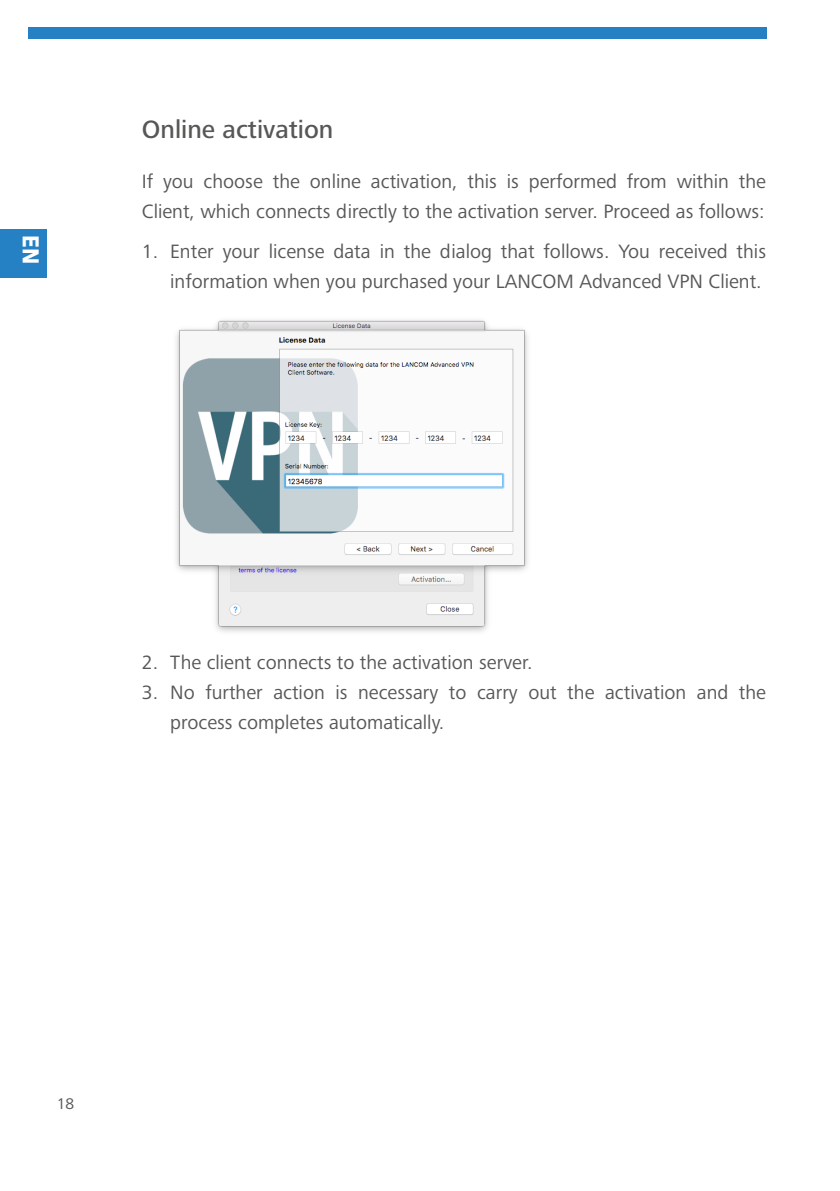
<style>
.page{position:relative;width:840px;height:1191px;background:#fff}
.page>*{position:absolute;margin:0;border:0;box-sizing:border-box;transform-origin:0 0}
.t1{font:500 26px "Frutiger Next Pro";color:#575756}
.t2{font:700 24px "Klavika Basic";color:#fff}
.t3{font:20px/30px "Frutiger Next Pro";color:#575756}
.t4{font:16px "Frutiger Next Pro";color:#575756}
</style>
<div class="page">
<div style="left:28px;top:27px;width:737px;height:12px;background:#2581c4"></div>
<div style="left:0;top:230px;width:46px;height:48px;background:#2581c4"></div>
<img style="left:176px;top:320px;width:352px;height:312px">
<p class="t2" style="left:48px;top:235px;width:31px;rotate:90deg">EN</p>
<h1 class="t1" style="left:142px;top:115px;width:193px">Online activation</h1>
<p class="t3" style="left:142px;top:167px;width:625px">If you choose the online activation, this is performed from within the<br>Client, which connects directly to the activation server. Proceed as follows:</p>
<p class="t3" style="left:142px;top:237px;width:625px;text-align:right">1. Enter your license data in the dialog that follows. You received this information when you purchased your LANCOM Advanced VPN Client.</p>
<p class="t3" style="left:142px;top:647px;width:392px">2. The client connects to the activation server.</p>
<p class="t3" style="left:170px;top:677px;width:597px;text-indent:-28px">3. No further action is necessary to carry out the activation and the process completes automatically.</p>
<p class="t4" style="left:57px;top:1094px;width:19px">18</p>
</div>
